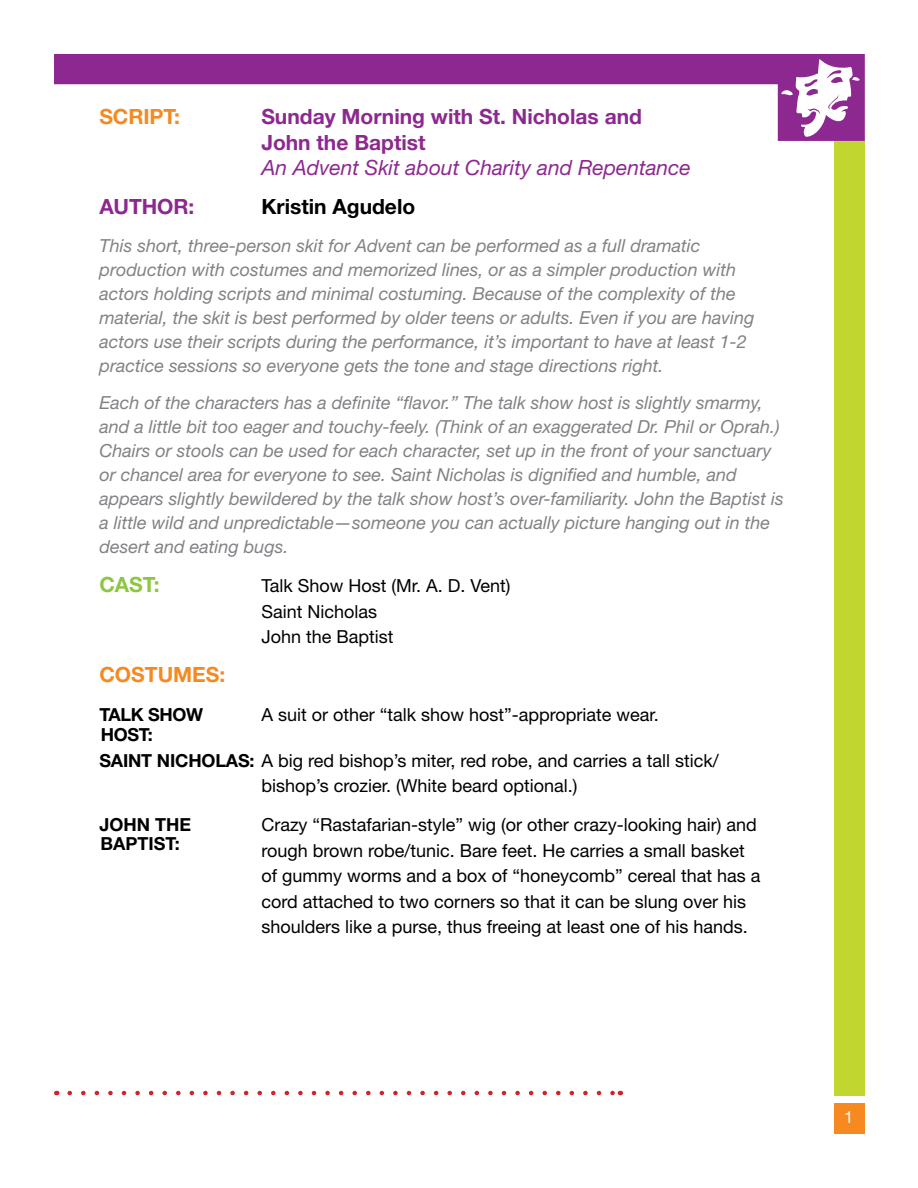
<style>
.page{position:relative;width:918px;height:1188px;background:#fff}
.page>*{position:absolute;margin:0;border:0;box-sizing:border-box;transform-origin:0 0}
.t1{font:700 21px/25.5px "Helvetica Neue";color:#8d2890}
.t2{font:italic 21px "Helvetica Neue";color:#8d2890}
.t3{font:700 21px "Helvetica Neue";letter-spacing:-.005em;color:#f6891f}
.t4{font:700 21px "Helvetica Neue";color:#000}
.t5{font:700 21px "Helvetica Neue";color:#8dc63f}
.t6{font:italic 18px/24px "Helvetica Neue";color:#808285}
.t7{font:18px/25.5px "Helvetica Neue";color:#000}
.t8{font:700 18px "Helvetica Neue";letter-spacing:-.01em;color:#000}
.t9{font:16.5px "Helvetica Neue";color:#fff}
.s1{font-weight:700}
</style>
<div class="page">
<svg style="left:70px;top:1091px;width:543px;height:4px"></svg>
<div style="left:835px;top:141px;width:30px;height:954px;background:#c1d72f"></div>
<div style="left:834px;top:1104px;width:31px;height:30px;background:#f6891f"></div>
<svg style="left:54px;top:54px;width:811px;height:87px"></svg>
<p class="t3" style="left:99px;top:104px;width:82px">Script:</p>
<p class="t1" style="left:261px;top:104px;width:382px">Sunday Morning with St. Nicholas and<br>John the Baptist</p>
<p class="t2" style="left:261px;top:155px;width:431px">An Advent Skit about Charity and Repentance</p>
<p class="t1" style="left:99px;top:194px;width:97px">Author:</p>
<p class="t4" style="left:261px;top:194px;width:155px">Kristin Agudelo</p>
<p class="t6" style="left:99px;top:233px;width:657px">This short, three-person skit for Advent can be performed as a full dramatic production with costumes and memorized lines, or as a simpler production with actors holding scripts and minimal costuming. Because of the complexity of the material, the skit is best performed by older teens or adults. Even if you are having actors use their scripts during the performance, it’s important to have at least 1-2 practice sessions so everyone gets the tone and stage directions right.</p>
<p class="t6" style="left:99px;top:391px;width:686px">Each of the characters has a definite “flavor.” The talk show host is slightly smarmy, and a little bit too eager and touchy-feely. (Think of an exaggerated Dr. Phil or Oprah.)<br>Chairs or stools can be used for each character, set up in the front of your sanctuary or chancel area for everyone to see. Saint Nicholas is dignified and humble, and appears slightly bewildered by the talk show host’s over-familiarity. John the Baptist is a little wild and unpredictable—someone you can actually picture hanging out in the desert and eating bugs.</p>
<p class="t5" style="left:99px;top:572px;width:16px">Cas</p>
<p class="t5" style="left:143px;top:572px;width:18px">t:</p>
<p class="t7" style="left:261px;top:573px;width:251px">Talk Show Host (Mr. A. D. Vent)<br>Saint Nicholas<br>John the Baptist</p>
<p class="t3" style="left:99px;top:662px;width:128px">COSTU MES:</p>
<p class="t8" style="left:99px;top:704px;width:105px">TALK SHOW</p>
<p class="t7" style="left:261px;top:702px;width:399px">A suit or other “talk show host”-appropriate wear.</p>
<p class="t8" style="left:99px;top:749px;width:83px">SAINT NICHO</p>
<p class="t7" style="left:261px;top:747px;width:459px;text-indent:-46px"><span class="s1">LAS:</span> A big red bishop’s miter, red robe, and carries a tall stick/ bishop’s crozier. (White beard optional.)</p>
<p class="t8" style="left:99px;top:814px;width:93px">JOHN THE</p>
<p class="t7" style="left:261px;top:812px;width:501px">Crazy “Rastafarian-style” wig (or other crazy-looking hair) and rough brown robe/tunic. Bare feet. He carries a small basket of gummy worms and a box of “honeycomb” cereal that has a cord attached to two corners so that it can be slung over his shoulders like a purse, thus freeing at least one of his hands.</p>
<p class="t8" style="left:101px;top:723px;width:54px">HOST:</p>
<p class="t8" style="left:100px;top:833px;width:81px">BAPTI ST:</p>
<p class="t9" style="left:844px;top:1107px;width:11px">1</p>
</div>
